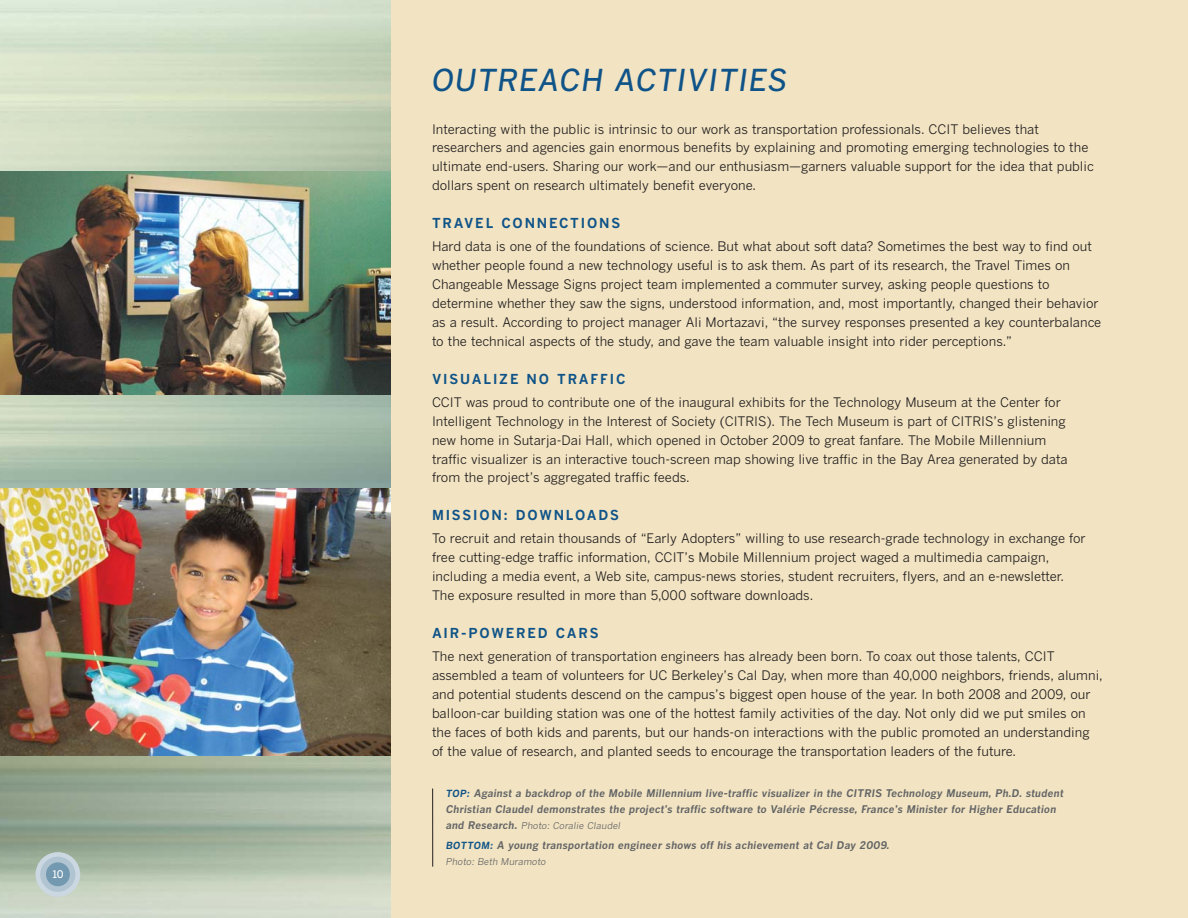
<style>
.page{position:relative;width:1188px;height:918px;background:#fff}
.page>*{position:absolute;margin:0;border:0;box-sizing:border-box;transform-origin:0 0}
.t1{font:italic 500 30px "Benton Gothic";letter-spacing:.035em;color:#0f5388}
.t2{font:700 13.65px "Benton Gothic";letter-spacing:.135em;color:#0f5388}
.t3{font:13.05px/18.9px "Benton Gothic";color:#231f20}
.t4{font:italic 700 10.5px/15.9px "Benton Gothic";letter-spacing:.015em;color:#636466}
.t5{font:500 10.5px "Benton Gothic";color:#fff}
.t6{font:italic 9.3px "Benton Gothic";letter-spacing:.015em;color:#636466}
.s1{font-size:9.75px;color:#0f5388}
.s2{font-weight:700;font-size:10.5px}
</style>
<div class="page">
<img style="left:0;top:0;width:392px;height:918px">
<img style="left:0;top:172px;width:391px;height:222px">
<img style="left:0;top:488px;width:391px;height:267px">
<div style="left:36px;top:852px;width:44px;height:45px;background:#cbd7e1;border-radius:50%"></div>
<div style="left:40px;top:857px;width:35px;height:35px;background:#b0c4d2;border-radius:50%"></div>
<div style="left:46px;top:862px;width:24px;height:24px;background:#7399b1;border-radius:50%"></div>
<div style="left:392px;top:0;width:796px;height:918px;background:#f2e4c2"></div>
<hr style="left:432px;top:789px;width:1px;height:78px;background:#231f20">
<p class="t5" style="left:52px;top:870px;width:13px">10</p>
<h1 class="t1" style="left:432px;top:69px;width:357px">OUTREACH ACTIVITIES</h1>
<p class="t3" style="left:432px;top:121px;width:663px">Interacting with the public is intrinsic to our work as transportation professionals. CCIT believes that researchers and agencies gain enormous benefits by explaining and promoting emerging technologies to the ultimate end-users. Sharing our work—and our enthusiasm—garners valuable support for the idea that public dollars spent on research ultimately benefit everyone.</p>
<p class="t2" style="left:432px;top:218px;width:190px">TRAVEL CONNECTIONS</p>
<p class="t3" style="left:432px;top:238px;width:671px">Hard data is one of the foundations of science. But what about soft data? Sometimes the best way to find out whether people found a new technology useful is to ask them. As part of its research, the Travel Times on Changeable Message Signs project team implemented a commuter survey, asking people questions to determine whether they saw the signs, understood information, and, most importantly, changed their behavior as a result. According to project manager Ali Mortazavi, “the survey responses presented a key counterbalance to the technical aspects of the study, and gave the team valuable insight into rider perceptions.”</p>
<p class="t2" style="left:432px;top:374px;width:195px">VISUALIZE NO TRAFFIC</p>
<p class="t3" style="left:432px;top:394px;width:637px">CCIT was proud to contribute one of the inaugural exhibits for the Technology Museum at the Center for Intelligent Technology in the Interest of Society (CITRIS). The Tech Museum is part of CITRIS’s glistening new home in Sutarja-Dai Hall, which opened in October 2009 to great fanfare. The Mobile Millennium traffic visualizer is an interactive touch-screen map showing live traffic in the Bay Area generated by data from the project’s aggregated traffic feeds.</p>
<p class="t2" style="left:432px;top:510px;width:189px">MISSION: DOWNLOADS</p>
<p class="t3" style="left:432px;top:530px;width:655px">To recruit and retain thousands of “Early Adopters” willing to use research-grade technology in exchange for free cutting-edge traffic information, CCIT’s Mobile Millennium project waged a multimedia campaign, including a media event, a Web site, campus-news stories, student recruiters, flyers, and an e-newsletter.<br>The exposure resulted in more than 5,000 software downloads.</p>
<p class="t2" style="left:432px;top:628px;width:168px">AIR-POWERED CARS</p>
<p class="t3" style="left:432px;top:648px;width:672px">The next generation of transportation engineers has already been born. To coax out those talents, CCIT assembled a team of volunteers for UC Berkeley’s Cal Day, when more than 40,000 neighbors, friends, alumni, and potential students descend on the campus’s biggest open house of the year. In both 2008 and 2009, our balloon-car building station was one of the hottest family activities of the day. Not only did we put smiles on the faces of both kids and parents, but our hands-on interactions with the public promoted an understanding of the value of research, and planted seeds to encourage the transportation leaders of the future.</p>
<p class="t4" style="left:446px;top:786px;width:619px"><span class="s1">TOP:</span> Against a backdrop of the Mobile Millennium live-traffic visualizer in the CITRIS Technology Museum, Ph.D. student<br>Christian Claudel demonstrates the project's traffic software to Valérie Pécresse, France’s Minister for Higher Education</p>
<p class="t6" style="left:446px;top:822px;width:176px"><span class="s2">and Research.</span> Photo: Coralie Claudel</p>
<p class="t4" style="left:446px;top:838px;width:445px"><span class="s1">BOTTOM:</span> A young transportation engineer shows off his achievement at Cal Day 2009.</p>
<p class="t6" style="left:446px;top:858px;width:102px">Photo: Beth Muramoto</p>
</div>
